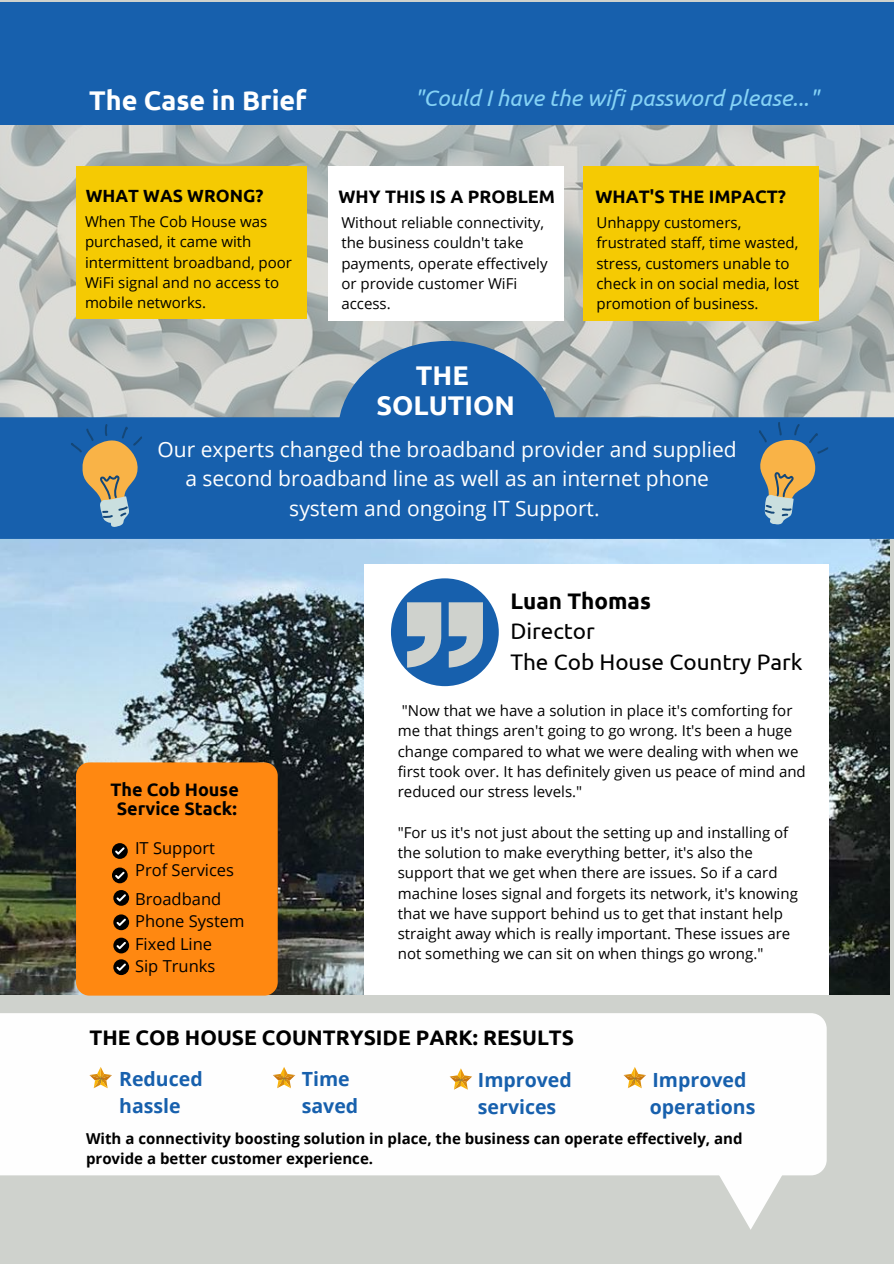
<style>
.page{position:relative;width:894px;height:1264px;background:#fff}
.page>*{position:absolute;margin:0;border:0;box-sizing:border-box;transform-origin:0 0}
.t1{font:700 27px/30.5px "Ubuntu";color:#fff;text-align:center}
.t2{font:italic 22.5px "Ubuntu";color:#85d2f5}
.t3{font:22.5px/30.5px "Ubuntu";color:#000}
.t4{font:700 22.5px "Ubuntu";color:#000}
.t5{font:21px/29.2px "Open Sans";color:#fff;text-align:center}
.t6{font:700 21px "Ubuntu";color:#000}
.t7{font:700 19.5px/27px "Open Sans";color:#1760ad}
.t8{font:700 18px/19.2px "Ubuntu";color:#000;text-align:center}
.t9{font:700 17.7px "Ubuntu";color:#000}
.t10{font:16.5px/22.5px "Open Sans";color:#000}
.t11{font:15px/20.2px "Open Sans";color:#000}
.t12{font:700 15px/20.2px "Open Sans";color:#000}
</style>
<div class="page">
<img style="left:0;top:125px;width:893px;height:292px">
<div style="left:0;top:2px;width:893px;height:123px;background:#1760ad"></div>
<img style="left:0;top:539px;width:888px;height:456px">
<div style="left:364px;top:564px;width:464px;height:431px;background:#fff"></div>
<div style="left:391px;top:578px;width:107px;height:108px;background:#1760ad;border-radius:50%"></div>
<svg style="left:448px;top:602px;width:35px;height:65px"></svg>
<svg style="left:407px;top:602px;width:34px;height:65px"></svg>
<div style="left:0;top:417px;width:893px;height:122px;background:#1760ad"></div>
<div style="left:338px;top:341px;width:218px;height:183px;background:#1760ad;border-radius:50%"></div>
<div style="left:76px;top:167px;width:230px;height:152px;background:#f5ca03"></div>
<div style="left:328px;top:167px;width:235px;height:154px;background:#fff"></div>
<div style="left:582px;top:167px;width:236px;height:154px;background:#f5ca03"></div>
<div style="left:0;top:995px;width:893px;height:268px;background:#cfd2cd"></div>
<div style="left:0;top:1013px;width:826px;height:162px;background:#fefefe"></div>
<svg style="left:678px;top:1104px;width:144px;height:125px"></svg>
<svg style="left:89px;top:1066px;width:23px;height:22px"></svg>
<svg style="left:273px;top:1066px;width:22px;height:22px"></svg>
<svg style="left:449px;top:1068px;width:23px;height:21px"></svg>
<svg style="left:623px;top:1066px;width:23px;height:22px"></svg>
<svg style="left:68px;top:422px;width:78px;height:107px"></svg>
<svg style="left:751px;top:420px;width:79px;height:107px"></svg>
<div style="left:76px;top:762px;width:202px;height:233px;background:#f81;border-radius:13px"></div>
<svg style="left:112px;top:843px;width:16px;height:15px"></svg>
<svg style="left:115px;top:845px;width:10px;height:9px"></svg>
<svg style="left:112px;top:867px;width:16px;height:16px"></svg>
<svg style="left:115px;top:868px;width:10px;height:11px"></svg>
<svg style="left:113px;top:914px;width:16px;height:16px"></svg>
<svg style="left:116px;top:918px;width:10px;height:8px"></svg>
<svg style="left:113px;top:959px;width:16px;height:16px"></svg>
<svg style="left:116px;top:963px;width:10px;height:7px"></svg>
<svg style="left:113px;top:937px;width:16px;height:16px"></svg>
<svg style="left:116px;top:941px;width:10px;height:8px"></svg>
<div style="left:113px;top:890px;width:16px;height:15px;background:#000;border-radius:50%"></div>
<svg style="left:116px;top:894px;width:10px;height:8px"></svg>
<h1 class="t1" style="left:89px;top:85px;width:219px">The Case in Brief</h1>
<h2 class="t2" style="left:414px;top:85px;width:405px">"Could I have the wifi password please..."</h2>
<p class="t9" style="left:86px;top:186px;width:179px">WHAT WAS WRONG?</p>
<p class="t11" style="left:85px;top:211px;width:208px">When The Cob House was purchased, it came with intermittent broadband, poor<br>WiFi signal and no access to mobile networks.</p>
<p class="t8" style="left:338px;top:187px;width:218px">WHY THIS IS A PROBLEM</p>
<p class="t11" style="left:341px;top:212px;width:208px">Without reliable connectivity, the business couldn't take payments, operate effectively or provide customer WiFi access.</p>
<h1 class="t1" style="left:376px;top:359px;width:140px">THE<br>SOLUTION</h1>
<p class="t8" style="left:595px;top:187px;width:192px">WHAT'S THE IMPACT?</p>
<p class="t11" style="left:596px;top:212px;width:204px">Unhappy customers, frustrated staff, time wasted, stress, customers unable to check in on social media, lost promotion of business.</p>
<h3 class="t5" style="left:157px;top:434px;width:580px">Our experts changed the broadband provider and supplied a second broadband line as well as an internet phone system and ongoing IT Support.</h3>
<p class="t8" style="left:110px;top:779px;width:130px">The Cob House<br>Service Stack:</p>
<p class="t10" style="left:135px;top:836px;width:100px">IT Support<br>Prof Services</p>
<p class="t10" style="left:135px;top:887px;width:111px">Broadband<br>Phone System<br>Fixed Line<br>Sip Trunks</p>
<h2 class="t4" style="left:510px;top:588px;width:142px">Luan Thomas</h2>
<h2 class="t3" style="left:510px;top:616px;width:293px">Director<br>The Cob House Country Park</h2>
<p class="t11" style="left:397px;top:700px;width:409px">"Now that we have a solution in place it's comforting for me that things aren't going to go wrong. It's been a huge change compared to what we were dealing with when we first took over. It has definitely given us peace of mind and reduced our stress levels."</p>
<p class="t11" style="left:397px;top:821px;width:401px">"For us it's not just about the setting up and installing of the solution to make everything better, it's also the support that we get when there are issues. So if a card machine loses signal and forgets its network, it's knowing that we have support behind us to get that instant help straight away which is really important. These issues are not something we can sit on when things go wrong."</p>
<h3 class="t6" style="left:89px;top:1025px;width:486px">THE COB HOUSE COUNTRYSIDE PARK: RESULTS</h3>
<h3 class="t7" style="left:119px;top:1065px;width:85px">Reduced hassle</h3>
<h3 class="t7" style="left:301px;top:1065px;width:58px">Time saved</h3>
<h3 class="t7" style="left:477px;top:1065px;width:95px">Improved services</h3>
<h3 class="t7" style="left:649px;top:1065px;width:107px">Improved operations</h3>
<p class="t12" style="left:86px;top:1128px;width:658px">With a connectivity boosting solution in place, the business can operate effectively, and provide a better customer experience.</p>
</div>
